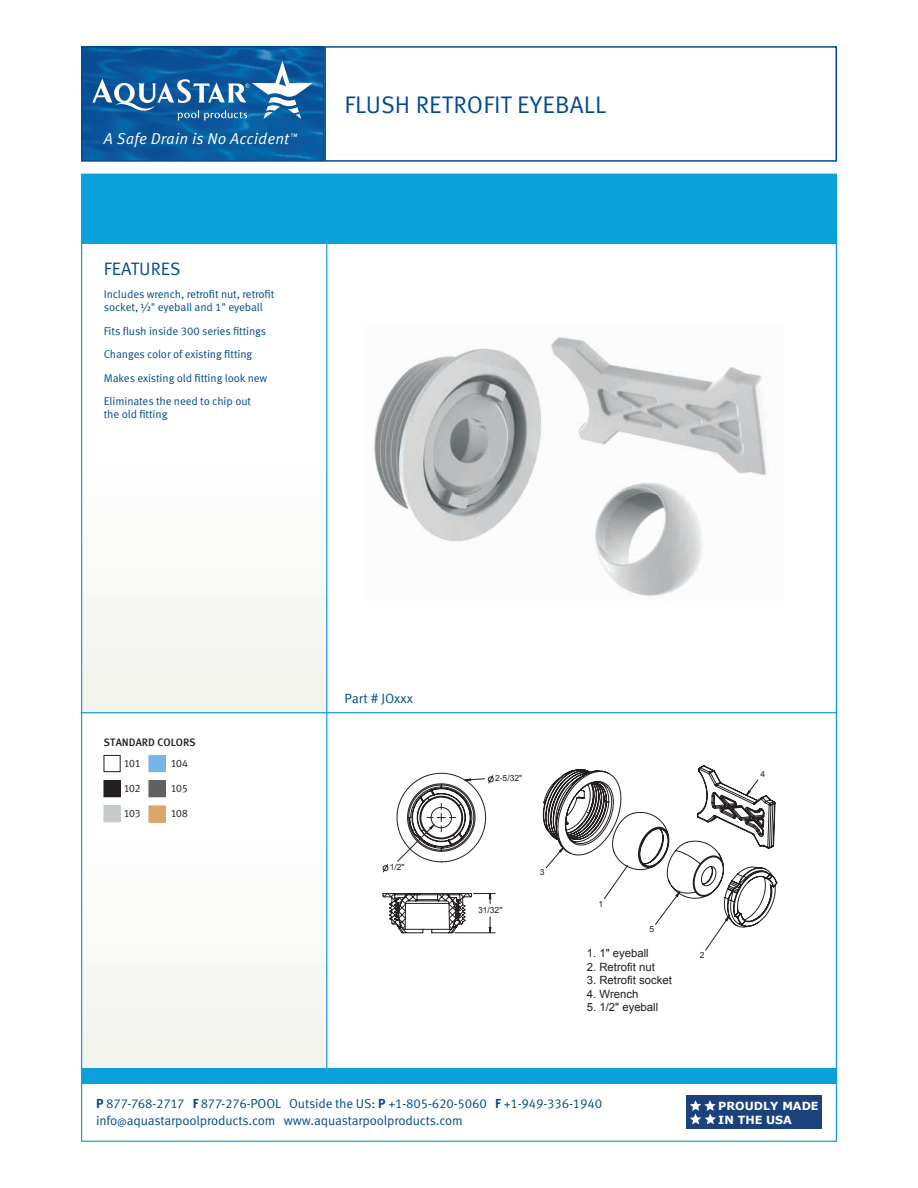
<style>
.page{position:relative;width:918px;height:1188px;background:#fff}
.page>*{position:absolute;margin:0;border:0;box-sizing:border-box;transform-origin:0 0}
.head{font:24px "Meta Pro Norm";letter-spacing:.005em;color:#014a91}
.t1{font:18px "Meta Pro Norm";letter-spacing:.005em;color:#014a91}
.t2{font:15.75px "Meta Pro Norm Ita";letter-spacing:.01em;color:#fff}
.t3{font:13.5px "Meta Pro Norm";color:#014a91}
.t4{font:13.05px/17.5px "Meta Pro Norm";letter-spacing:-.01em;color:#014a91}
.t5{font:11.4px "Arial";color:#231f20}
.t6{font:11.25px/12.8px "Meta Pro Norm";letter-spacing:-.01em;color:#014a91}
.t7{font:700 11.25px/13px "Verdana";color:#fff}
.t8{font:10.8px "Meta Plus Normal Caps";letter-spacing:-.02em;color:#231f20}
.t9{font:10.8px "Meta Plus Medium Caps";color:#231f20}
.t10{font:8.55px "Arial";color:#231f20}
.s1{font-family:"Meta Pro";font-weight:700}
.s2{font-size:10.5px}
</style>
<div class="page">
<img style="left:84px;top:49px;width:238px;height:110px">
<div style="left:81px;top:46px;width:244px;height:116px;border:2px solid #014a91"></div>
<div style="left:324px;top:46px;width:513px;height:116px;border:2px solid #014a91"></div>
<svg style="left:92px;top:61px;width:221px;height:59px;background:#3576ae"></svg>
<div style="left:81px;top:1073px;width:756px;height:69px;border:1px solid #0ca0dc"></div>
<div style="left:81px;top:174px;width:756px;height:70px;background:#0ca0dc"></div>
<div style="left:81px;top:457px;width:246px;height:255px;background:#f9f9f5"></div>
<div style="left:81px;top:833px;width:246px;height:239px;background:#f9f9f5"></div>
<hr style="left:326px;top:206px;width:1px;height:867px;background:#0ca0dc">
<hr style="left:81px;top:712px;width:756px;height:1px;background:#0ca0dc">
<div style="left:81px;top:1068px;width:756px;height:15px;background:#0ca0dc"></div>
<div style="left:686px;top:1096px;width:136px;height:33px;background:#1c427e"></div>
<svg style="left:690px;top:1100px;width:26px;height:24px"></svg>
<svg style="left:543px;top:766px;width:234px;height:185px"></svg>
<svg style="left:382px;top:773px;width:114px;height:161px"></svg>
<img style="left:374px;top:337px;width:393px;height:260px">
<div style="left:104px;top:755px;width:17px;height:17px;border:1px solid #231f20"></div>
<div style="left:104px;top:781px;width:16px;height:16px;background:#231f20"></div>
<div style="left:104px;top:780px;width:17px;height:17px;border:1px solid #231f20"></div>
<div style="left:104px;top:806px;width:16px;height:16px;background:#c5cacc"></div>
<div style="left:104px;top:805px;width:17px;height:17px;border:1px solid #c5cacc"></div>
<div style="left:149px;top:755px;width:16px;height:17px;background:#77b6e4"></div>
<div style="left:149px;top:781px;width:16px;height:16px;background:#606262"></div>
<div style="left:149px;top:780px;width:17px;height:17px;border:1px solid #606262"></div>
<div style="left:149px;top:806px;width:16px;height:16px;background:#d9a76c"></div>
<div style="left:149px;top:806px;width:17px;height:16px;border:1px solid #d9a76c"></div>
<h3 class="t2" style="left:104px;top:127px;width:195px">A Safe Drain is No Accident<sup>™</sup></h3>
<p class="t1" style="left:104px;top:255px;width:78px">FEATURES</p>
<p class="t6" style="left:104px;top:287px;width:172px">Includes wrench, retrofit nut, retrofit socket, ½" eyeball and 1" eyeball</p>
<p class="t6" style="left:104px;top:324px;width:164px">Fits flush inside 300 series fittings</p>
<p class="t6" style="left:104px;top:347px;width:150px">Changes color of existing fitting</p>
<p class="t6" style="left:104px;top:371px;width:165px">Makes existing old fitting look new</p>
<p class="t6" style="left:104px;top:394px;width:149px">Eliminates the need to chip out the old fitting</p>
<p class="head" style="left:344px;top:87px;width:263px">FLUSH RETROFIT EYEBALL</p>
<p class="t9" style="left:104px;top:736px;width:93px">STANDARD COLORS</p>
<p class="t8" style="left:124px;top:782px;width:18px">102</p>
<p class="t8" style="left:124px;top:807px;width:18px">103</p>
<p class="t8" style="left:124px;top:757px;width:18px">101</p>
<p class="t8" style="left:171px;top:757px;width:19px">104</p>
<p class="t8" style="left:171px;top:782px;width:19px">105</p>
<p class="t8" style="left:171px;top:807px;width:19px">108</p>
<p class="t3" style="left:344px;top:688px;width:70px">Part # JOxxx</p>
<p class="t10" style="left:390px;top:862px;width:16px">1/2"</p>
<p class="t10" style="left:495px;top:773px;width:29px">2-5/32"</p>
<p class="t10" style="left:478px;top:904px;width:26px">31/32"</p>
<p class="t10" style="left:540px;top:867px;width:6px">3</p>
<p class="t10" style="left:598px;top:898px;width:6px">1</p>
<p class="t10" style="left:649px;top:924px;width:6px">5</p>
<p class="t5" style="left:587px;top:945px;width:64px">1. 1" eyeball</p>
<p class="t5" style="left:587px;top:959px;width:70px">2. Retrofit nut</p>
<p class="t5" style="left:587px;top:973px;width:87px">3. Retrofit socket</p>
<p class="t5" style="left:587px;top:986px;width:53px">4. Wrench</p>
<p class="t5" style="left:587px;top:1000px;width:73px">5. 1/2" eyeball</p>
<p class="t10" style="left:700px;top:950px;width:6px">2</p>
<p class="t10" style="left:760px;top:768px;width:6px">4</p>
<p class="t4" style="left:96px;top:1094px;width:508px"><span class="s1">P</span> 877-768-2717 <span class="s1">F</span> 877-276-POOL Outside the US: <span class="s1">P</span> +1-805-620-5060 <span class="s1">F</span> +1-949-336-1940 info<span class="s2">@</span>aquastarpoolproducts.com www.aquastarpoolproducts.com</p>
<p class="t7" style="left:718px;top:1100px;width:102px">PROUDLY MADE<br>IN THE USA</p>
</div>
